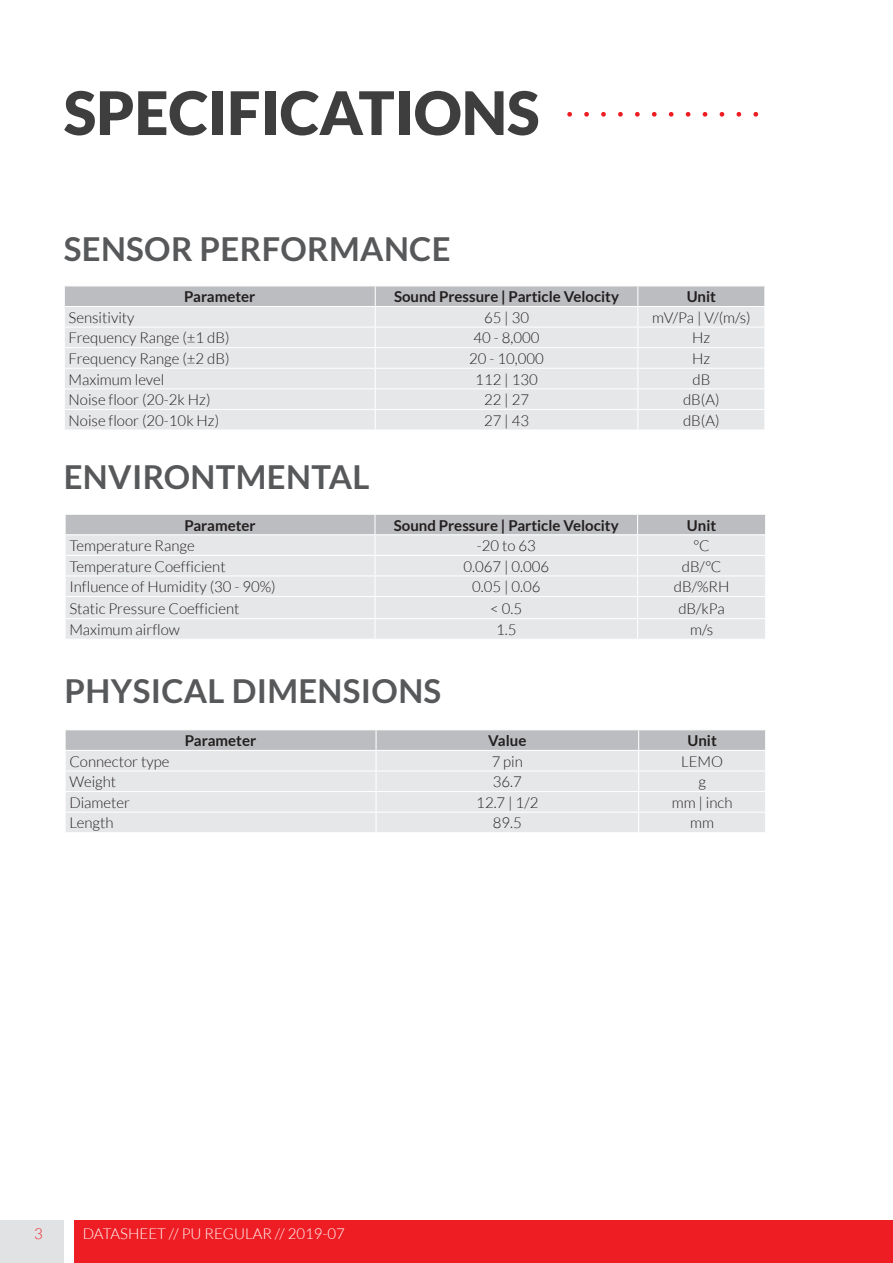
<style>
.page{position:relative;width:893px;height:1263px;background:#fff}
.page>*{position:absolute;margin:0;border:0;box-sizing:border-box;transform-origin:0 0}
.t1{font:100 72px "Lato";color:#ee1d23}
.t2{font:900 60px "Lato";color:#3e3e3f}
.t3{font:700 33px "Lato";letter-spacing:.01em;color:#57585a}
.t4{font:300 15px "Lato";color:#231f20}
.t5{font:700 15px "Lato";color:#231f20}
.t6{font:300 15px "Lato";color:#fff}
.t7{font:300 15px "Lato";color:#ee1d23}
</style>
<div class="page">
<div style="left:74px;top:1220px;width:819px;height:43px;background:#ee1d23"></div>
<div style="left:0;top:1220px;width:64px;height:43px;background:#e1e2e4"></div>
<svg style="left:64px;top:286px;width:701px;height:143px;background:#e1e2e4"></svg>
<hr style="left:375px;top:306px;width:263px;height:1px;background:#fff">
<svg style="left:65px;top:514px;width:700px;height:125px;background:#e0e1e3"></svg>
<svg style="left:65px;top:730px;width:701px;height:102px;background:#dfe0e2"></svg>
<p class="t2" style="left:64px;top:78px;width:477px">SPECIFICATIONS</p>
<p class="t1" style="left:563px;top:53px;width:201px">............</p>
<p class="t3" style="left:64px;top:230px;width:388px">SENSOR PERFORMANCE</p>
<p class="t5" style="left:184px;top:288px;width:73px">Parameter</p>
<p class="t5" style="left:394px;top:288px;width:226px">Sound Pressure | Particle Velocity</p>
<p class="t5" style="left:687px;top:288px;width:31px">Unit</p>
<p class="t4" style="left:69px;top:309px;width:68px">Sensitivity</p>
<p class="t4" style="left:484px;top:309px;width:47px">65 | 30</p>
<p class="t4" style="left:652px;top:309px;width:100px">mV/Pa | V/(m/s)</p>
<p class="t4" style="left:69px;top:330px;width:162px">Frequency Range (±1 dB)</p>
<p class="t4" style="left:474px;top:330px;width:67px">40 - 8,000</p>
<p class="t4" style="left:692px;top:330px;width:20px">Hz</p>
<p class="t4" style="left:69px;top:351px;width:162px">Frequency Range (±2 dB)</p>
<p class="t4" style="left:469px;top:351px;width:76px">20 - 10,000</p>
<p class="t4" style="left:692px;top:351px;width:20px">Hz</p>
<p class="t4" style="left:69px;top:371px;width:97px">Maximum level</p>
<p class="t4" style="left:475px;top:371px;width:64px">112 | 130</p>
<p class="t4" style="left:692px;top:371px;width:19px">dB</p>
<p class="t4" style="left:69px;top:392px;width:143px">Noise floor (20-2k Hz)</p>
<p class="t4" style="left:484px;top:392px;width:47px">22 | 27</p>
<p class="t4" style="left:683px;top:392px;width:38px">dB(A)</p>
<p class="t4" style="left:69px;top:412px;width:152px">Noise floor (20-10k Hz)</p>
<p class="t4" style="left:484px;top:412px;width:47px">27 | 43</p>
<p class="t4" style="left:683px;top:412px;width:38px">dB(A)</p>
<p class="t3" style="left:64px;top:458px;width:307px">ENVIRONTMENTAL</p>
<p class="t5" style="left:184px;top:516px;width:73px">Parameter</p>
<p class="t5" style="left:394px;top:516px;width:226px">Sound Pressure | Particle Velocity</p>
<p class="t5" style="left:687px;top:516px;width:31px">Unit</p>
<p class="t4" style="left:69px;top:538px;width:127px">Temperature Range</p>
<p class="t4" style="left:477px;top:538px;width:61px">-20 to 63</p>
<p class="t4" style="left:694px;top:538px;width:18px">°C</p>
<p class="t4" style="left:69px;top:558px;width:158px">Temperature Coefficient</p>
<p class="t4" style="left:463px;top:558px;width:87px">0.067 | 0.006</p>
<p class="t4" style="left:682px;top:558px;width:41px">dB/°C</p>
<p class="t4" style="left:69px;top:579px;width:208px">Influence of Humidity (30 - 90%)</p>
<p class="t4" style="left:472px;top:579px;width:70px">0.05 | 0.06</p>
<p class="t4" style="left:674px;top:579px;width:57px">dB/%RH</p>
<p class="t4" style="left:69px;top:600px;width:172px">Static Pressure Coefficient</p>
<p class="t4" style="left:490px;top:600px;width:33px">&lt; 0.5</p>
<p class="t4" style="left:678px;top:600px;width:48px">dB/kPa</p>
<p class="t4" style="left:69px;top:621px;width:112px">Maximum airflow</p>
<p class="t4" style="left:496px;top:621px;width:22px">1.5</p>
<p class="t4" style="left:690px;top:621px;width:24px">m/s</p>
<p class="t3" style="left:65px;top:672px;width:378px">PHYSICAL DIMENSIONS</p>
<p class="t5" style="left:185px;top:732px;width:73px">Parameter</p>
<p class="t5" style="left:488px;top:732px;width:40px">Value</p>
<p class="t5" style="left:687px;top:732px;width:31px">Unit</p>
<p class="t4" style="left:69px;top:753px;width:102px">Connector type</p>
<p class="t4" style="left:492px;top:753px;width:33px">7 pin</p>
<p class="t4" style="left:681px;top:753px;width:44px">LEMO</p>
<p class="t4" style="left:69px;top:774px;width:48px">Weight</p>
<p class="t4" style="left:493px;top:774px;width:31px">36.7</p>
<p class="t4" style="left:698px;top:774px;width:9px">g</p>
<p class="t4" style="left:69px;top:794px;width:62px">Diameter</p>
<p class="t4" style="left:476px;top:794px;width:64px">12.7 | 1/2</p>
<p class="t4" style="left:672px;top:794px;width:62px">mm | inch</p>
<p class="t4" style="left:69px;top:815px;width:46px">Length</p>
<p class="t4" style="left:493px;top:815px;width:31px">89.5</p>
<p class="t4" style="left:690px;top:815px;width:25px">mm</p>
<p class="t7" style="left:34px;top:1225px;width:10px">3</p>
<p class="t6" style="left:83px;top:1225px;width:264px">DATASHEET // PU REGULAR // 2019-07</p>
</div>
